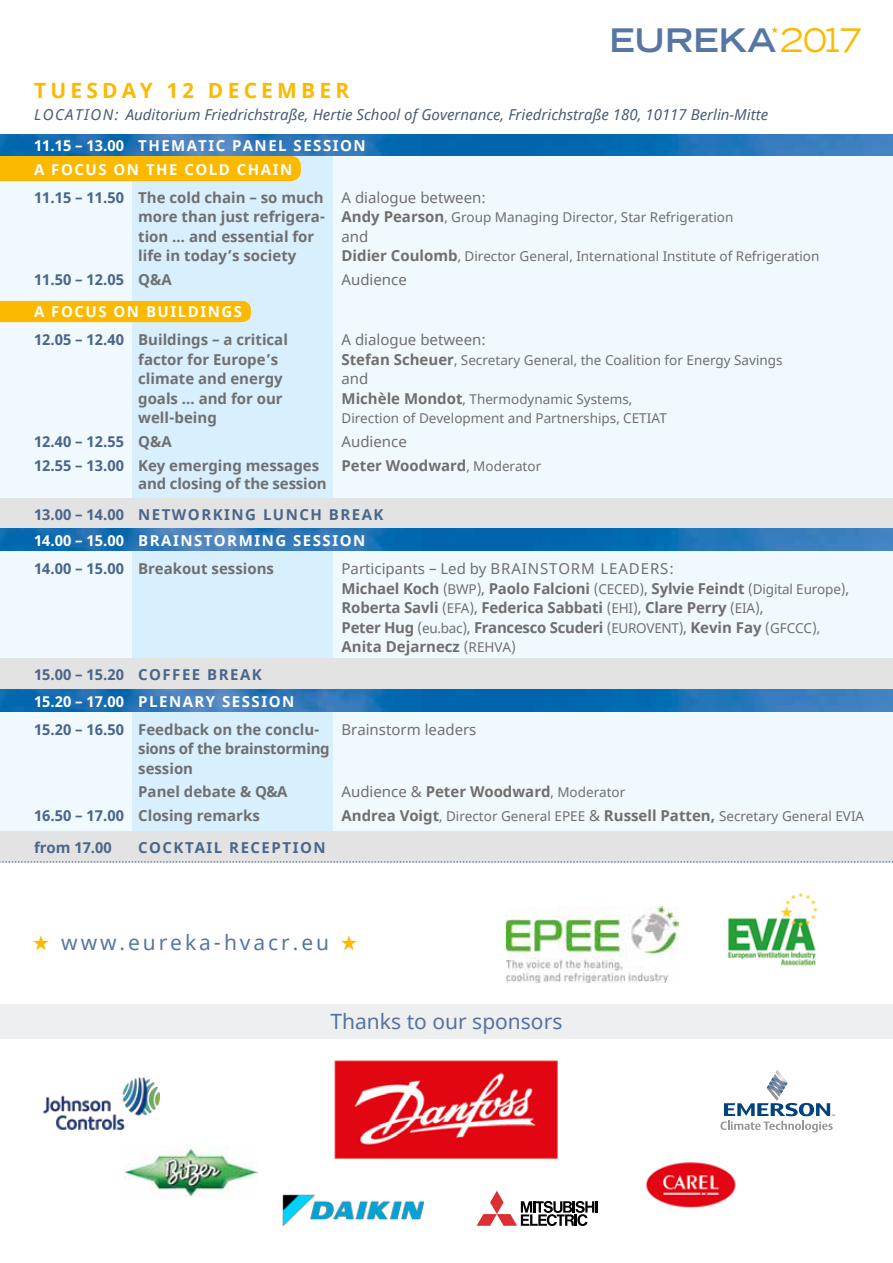
<style>
.page{position:relative;width:893px;height:1263px;background:#fff}
.page>*{position:absolute;margin:0;border:0;box-sizing:border-box;transform-origin:0 0}
.t1{font:700 expanded 32.25px "Trade Gothic LH";color:#5677a3}
.t2{font:21px "Noto Sans";letter-spacing:.135em;color:#5677a3}
.t3{font:21px "Noto Sans";color:#5677a3}
.t4{font:700 21px "Noto Sans";letter-spacing:.2em;color:#fbba00}
.t5{font:700 15px/19.5px "Noto Sans";color:#706f6f;text-align:center}
.t6{font:700 15px/28px "Noto Sans";color:#fff}
.t7{font:italic 15px "Noto Sans";color:#495c74}
.t8{font:15px "Noto Sans";color:#706f6f}
.t9{font:700 15px "Noto Sans";letter-spacing:.085em;color:#4a668b}
.t10{font:700 15px/28px "Noto Sans";letter-spacing:.09em;color:#fff}
.t11{font:700 15px/19.5px "Noto Sans";letter-spacing:-.02em;color:#706f6f}
.t12{font:700 15px "Noto Sans";letter-spacing:.05em;color:#4a668b}
.t13{font:700 15px "Noto Sans";letter-spacing:.1em;color:#fff}
.t14{font:13.5px "Noto Sans";color:#706f6f}
.s1{font-weight:400;color:#fbba00}
.s2{color:#fff}
.s3{color:#4a668b}
.s4{font-weight:400}
.s5{font-weight:700;font-size:15px}
.s6{color:#706f6f}
.s7{font-weight:400;font-size:13.5px}
.s8{font-size:15px}
.s9{color:#fbba00}
</style>
<div class="page">
<div style="left:0;top:153px;width:893px;height:702px;background:#f0f9fe"></div>
<div style="left:132px;top:135px;width:201px;height:720px;background:#d8effd"></div>
<div style="left:0;top:658px;width:893px;height:32px;background:#e3e3e3"></div>
<img style="left:0;top:690px;width:893px;height:21px">
<img style="left:334px;top:1060px;width:224px;height:99px">
<div style="left:0;top:1004px;width:893px;height:34px;background:#edeff1"></div>
<img style="left:282px;top:1195px;width:142px;height:31px">
<svg style="left:477px;top:1191px;width:120px;height:35px"></svg>
<svg style="left:720px;top:1070px;width:115px;height:62px"></svg>
<img style="left:43px;top:1077px;width:117px;height:54px">
<div style="left:0;top:301px;width:251px;height:21px;background:#fbba00"></div>
<div style="left:0;top:156px;width:301px;height:25px;background:#fbba00"></div>
<img style="left:0;top:134px;width:893px;height:22px">
<div style="left:0;top:498px;width:893px;height:32px;background:#e3e3e3"></div>
<img style="left:0;top:529px;width:893px;height:21px">
<img style="left:125px;top:1145px;width:132px;height:52px">
<img style="left:727px;top:892px;width:91px;height:74px">
<img style="left:506px;top:906px;width:172px;height:76px">
<div style="left:0;top:831px;width:893px;height:31px;background:#e3e3e3"></div>
<svg style="left:0;top:861px;width:893px;height:2px"></svg>
<img style="left:645px;top:1162px;width:91px;height:46px">
<h1 class="t1" style="left:609px;top:20px;width:254px">EUREKA<span class="s1">2017</span></h1>
<h2 class="t4" style="left:34px;top:75px;width:17px">Tue</h2>
<h2 class="t4" style="left:86px;top:75px;width:249px">sday 12 De cem ber</h2>
<p class="t7" style="left:34px;top:104px;width:736px">Location: Auditorium Friedrichstraße, Hertie School of Governance, Friedrichstraße 180, 10117 Berlin-Mitte</p>
<p class="t6" style="left:34px;top:132px;width:117px">11.15 – 13.00 Thema</p>
<p class="t13" style="left:198px;top:135px;width:169px">tic Panel Session</p>
<p class="t6" style="left:34px;top:156px;width:29px">A FOC</p>
<p class="t6" style="left:85px;top:156px;width:41px">US ON</p>
<p class="t6" style="left:146px;top:156px;width:51px">THE COLD</p>
<p class="t5" style="left:34px;top:156px;width:453px;line-height:28px"><span class="s2">CHAIN<br></span><span class="s3">11.15 – 11.50</span> The cold chain – so much <span class="s4">A dialogue between:</span></p>
<p class="t14" style="left:138px;top:208px;width:597px"><span class="s5">more than just refrigera- Andy Pearson</span>, Group Managing Director, Star Refrigeration</p>
<p class="t5" style="left:138px;top:227px;width:178px">tion … and essential for</p>
<p class="t8" style="left:342px;top:226px;width:28px">and</p>
<p class="t5" style="left:138px;top:246px;width:160px">life in today’s society</p>
<p class="t14" style="left:342px;top:247px;width:479px"><span class="s5">Didier Coulomb</span>, Director General, International Institute of Refrigeration</p>
<p class="t9" style="left:34px;top:269px;width:139px">11.50 – 12.05 <span class="s6">Q&amp;A</span></p>
<p class="t8" style="left:342px;top:269px;width:67px">Audience</p>
<p class="t6" style="left:34px;top:298px;width:29px">A FOC</p>
<p class="t6" style="left:85px;top:298px;width:41px">US ON</p>
<p class="t5" style="left:34px;top:298px;width:255px;line-height:28px"><span class="s2">BUILDINGS<br></span><span class="s3">12.05 – 12.40</span> Buildings – a critical</p>
<p class="t8" style="left:342px;top:329px;width:146px">A dialogue between:</p>
<p class="t5" style="left:138px;top:350px;width:141px">factor for Europe’s</p>
<p class="t14" style="left:342px;top:351px;width:443px"><span class="s5">Stefan Scheuer</span>, Secretary General, the Coalition for Energy Savings</p>
<p class="t5" style="left:138px;top:369px;width:146px">climate and energy</p>
<p class="t8" style="left:342px;top:368px;width:28px">and</p>
<p class="t5" style="left:138px;top:389px;width:146px">goals … and for our</p>
<p class="t14" style="left:342px;top:390px;width:292px"><span class="s5">Michèle Mondot</span>, Thermodynamic Systems,</p>
<p class="t5" style="left:138px;top:408px;width:80px">well-being</p>
<p class="t14" style="left:342px;top:409px;width:327px">Direction of Development and Partnerships, CETIAT</p>
<p class="t9" style="left:34px;top:431px;width:139px">12.40 – 12.55 <span class="s6">Q&amp;A</span></p>
<p class="t8" style="left:342px;top:431px;width:67px">Audience</p>
<p class="t5" style="left:34px;top:456px;width:287px"><span class="s3">12.55 – 13.00</span> Key emerging messages</p>
<p class="t5" style="left:342px;top:456px;width:201px">Peter Woodward<span class="s7">, Moderator</span></p>
<p class="t5" style="left:138px;top:474px;width:190px">and closing of the session</p>
<p class="t9" style="left:34px;top:503px;width:307px">13.00 – 14.00 Networking Lu nch Break</p>
<p class="t6" style="left:34px;top:527px;width:109px">14.00 – 15.00 Bra</p>
<p class="t10" style="left:34px;top:527px;width:333px;text-indent:139px">instorming Session<br><span class="s3">14.00 – 15.00</span> <span class="s6">Breakout sessions</span></p>
<p class="t8" style="left:342px;top:558px;width:159px">Participants – Led by brai</p>
<p class="t8" style="left:528px;top:558px;width:55px">nstorm</p>
<p class="t8" style="left:600px;top:558px;width:11px">leaders</p>
<p class="t5" style="left:342px;top:559px;width:509px;text-align:left;text-indent:328px"><span class="s4">:<br></span>Michael Koch <span class="s7">(BWP)</span><span class="s4">,</span> Paolo Falcioni <span class="s7">(CECED)</span><span class="s4">,</span> Sylvie Feindt <span class="s7">(Digital Europe)</span><span class="s4">, </span>Roberta Savli <span class="s7">(EFA)</span><span class="s4">,</span> Federica Sabbati <span class="s7">(EHI)</span><span class="s4">,</span> Clare Perry <span class="s7">(EIA)</span><span class="s4">,<br></span>Peter Hug <span class="s7">(eu.bac)</span><span class="s4">,</span> Francesco Scuderi <span class="s7">(EUROVENT)</span><span class="s4">,</span> Kevin Fay <span class="s7">(GFCCC), </span>Anita Dejarnecz <span class="s7">(REHVA)</span></p>
<p class="t12" style="left:34px;top:664px;width:195px">15.00 – 15.20 Coffee break</p>
<p class="t6" style="left:34px;top:687px;width:287px">15.20 – 17.00 Plenary Session<br><span class="s3">15.20 – 16.50</span> <span class="s6">Feedback on the conclu-</span></p>
<p class="t8" style="left:342px;top:719px;width:136px">Brainstorm leaders</p>
<p class="t11" style="left:138px;top:739px;width:193px">sions of the brainstorming session</p>
<p class="t5" style="left:138px;top:782px;width:151px">Panel debate &amp; Q&amp;A</p>
<p class="t5" style="left:342px;top:782px;width:285px"><span class="s4">Audience &amp;</span> Peter Woodward<span class="s7">, Moderator</span></p>
<p class="t5" style="left:34px;top:806px;width:227px"><span class="s3">16.50 – 17.00</span> Closing remarks</p>
<p class="t14" style="left:342px;top:807px;width:524px"><span class="s5">Andrea Voigt</span>, Director General EPEE <span class="s8">&amp;</span> <span class="s5">Russell Patten,</span> Secretary General EVIA</p>
<p class="t9" style="left:34px;top:837px;width:79px">from 17.00</p>
<p class="t9" style="left:138px;top:837px;width:189px">Cocktail reception</p>
<h2 class="t2" style="left:32px;top:928px;width:327px"><span class="s9">★</span> www.eureka-hvacr.eu <span class="s9">★</span></h2>
<h2 class="t3" style="left:331px;top:1007px;width:233px">Thanks to our sponsors</h2>
</div>
